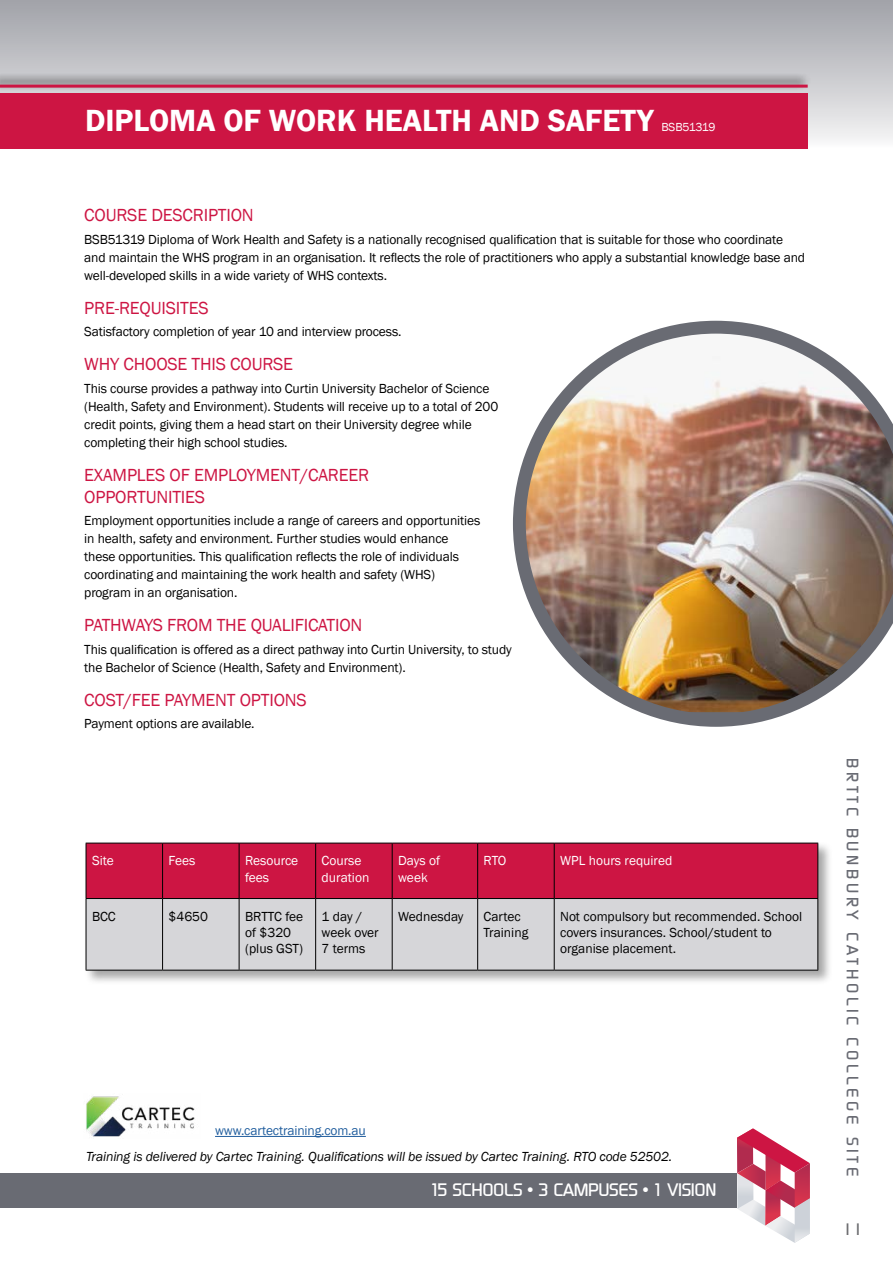
<style>
.page{position:relative;width:893px;height:1263px;background:#fff}
.page>*{position:absolute;margin:0;border:0;box-sizing:border-box;transform-origin:0 0}
.t1{font:600 31.5px "Franklin Gothic";color:#fff}
.t2{font:18px/21.6px "Franklin Gothic";letter-spacing:-.01em;color:#cd1543}
.t3{font:500 18px "Continuum";letter-spacing:-.02em;color:#fff}
.t4{font:500 16.5px "Continuum";letter-spacing:.22em;color:#696b73}
.t5{font:500 16.5px "Continuum";color:#6d6e71}
.t6{font:13.5px/18px "Franklin Gothic";letter-spacing:-.01em;color:#000}
.t7{font:italic 13.5px "Franklin Gothic";letter-spacing:-.01em;color:#000}
.t8{font:13.5px/16.2px "Franklin Gothic";color:#fff}
.t9{font:13.5px "Franklin Gothic";letter-spacing:-.01em;color:#215e9e}
.t10{font:12px "Franklin Gothic";letter-spacing:-.02em;color:#fff}
.s1{font-family:"Bahamas Plain";font-weight:400}
</style>
<div class="page">
<div style="left:0;top:0;width:893px;height:149px;background:linear-gradient(to bottom,#9fa0a7,#f7f7f7)"></div>
<div style="left:0;top:1173px;width:737px;height:35px;background:#696b73"></div>
<svg style="left:737px;top:1128px;width:73px;height:115px"></svg>
<div style="left:0;top:73px;width:811px;height:18px;background:#000;opacity:.75"></div>
<hr style="left:0;top:85px;width:808px;height:3px;background:#cd1543">
<div style="left:84px;top:841px;width:749px;height:144px;background:#000;opacity:.35"></div>
<div style="left:87px;top:844px;width:730px;height:54px;background:#cd1543"></div>
<div style="left:87px;top:899px;width:730px;height:71px;background:#d6d6d9"></div>
<hr style="left:86px;top:843px;width:77px;height:1px;background:#000">
<hr style="left:86px;top:843px;width:1px;height:55px;background:#000">
<hr style="left:163px;top:843px;width:76px;height:1px;background:#000">
<hr style="left:162px;top:843px;width:1px;height:55px;background:#000">
<hr style="left:239px;top:843px;width:77px;height:1px;background:#000">
<hr style="left:239px;top:843px;width:1px;height:55px;background:#000">
<hr style="left:316px;top:843px;width:76px;height:1px;background:#000">
<hr style="left:315px;top:843px;width:1px;height:55px;background:#000">
<hr style="left:392px;top:843px;width:86px;height:1px;background:#000">
<hr style="left:392px;top:843px;width:1px;height:55px;background:#000">
<hr style="left:478px;top:843px;width:76px;height:1px;background:#000">
<hr style="left:477px;top:843px;width:1px;height:55px;background:#000">
<hr style="left:554px;top:843px;width:264px;height:1px;background:#000">
<hr style="left:554px;top:843px;width:1px;height:55px;background:#000">
<hr style="left:817px;top:843px;width:1px;height:55px;background:#000">
<hr style="left:86px;top:898px;width:77px;height:1px;background:#000">
<hr style="left:86px;top:899px;width:1px;height:71px;background:#000">
<hr style="left:163px;top:898px;width:76px;height:1px;background:#000">
<hr style="left:162px;top:899px;width:1px;height:71px;background:#000">
<hr style="left:239px;top:898px;width:77px;height:1px;background:#000">
<hr style="left:239px;top:899px;width:1px;height:71px;background:#000">
<hr style="left:316px;top:898px;width:76px;height:1px;background:#000">
<hr style="left:315px;top:899px;width:1px;height:71px;background:#000">
<hr style="left:392px;top:898px;width:86px;height:1px;background:#000">
<hr style="left:392px;top:899px;width:1px;height:71px;background:#000">
<hr style="left:478px;top:898px;width:76px;height:1px;background:#000">
<hr style="left:477px;top:899px;width:1px;height:71px;background:#000">
<hr style="left:554px;top:898px;width:264px;height:1px;background:#000">
<hr style="left:554px;top:899px;width:1px;height:71px;background:#000">
<hr style="left:817px;top:899px;width:1px;height:71px;background:#000">
<hr style="left:86px;top:970px;width:77px;height:1px;background:#000">
<hr style="left:163px;top:970px;width:76px;height:1px;background:#000">
<hr style="left:239px;top:970px;width:77px;height:1px;background:#000">
<hr style="left:316px;top:970px;width:76px;height:1px;background:#000">
<hr style="left:392px;top:970px;width:86px;height:1px;background:#000">
<hr style="left:478px;top:970px;width:76px;height:1px;background:#000">
<hr style="left:554px;top:970px;width:264px;height:1px;background:#000">
<div style="left:0;top:94px;width:808px;height:55px;background:#cd1543"></div>
<img style="left:513px;top:321px;width:380px;height:406px">
<hr style="left:215px;top:1136px;width:151px;height:1px;background:#215e9e">
<img style="left:86px;top:1096px;width:109px;height:41px">
<h1 class="t1" style="left:85px;top:101px;width:570px">DIPLOMA OF WORK HEALTH AND SAFETY</h1>
<p class="t10" style="left:661px;top:120px;width:56px">BSB51319</p>
<h2 class="t2" style="left:84px;top:205px;width:171px">COURSE DESCRIPTION</h2>
<p class="t6" style="left:84px;top:230px;width:722px">BSB51319 Diploma of Work Health and Safety is a nationally recognised qualification that is suitable for those who coordinate and maintain the WHS program in an organisation. It reflects the role of practitioners who apply a substantial knowledge base and well-developed skills in a wide variety of WHS contexts.</p>
<h2 class="t2" style="left:84px;top:297px;width:126px">PRE-REQUISITES</h2>
<p class="t6" style="left:84px;top:323px;width:319px">Satisfactory completion of year 10 and interview process.</p>
<h2 class="t2" style="left:84px;top:354px;width:210px">WHY CHOOSE THIS COURSE</h2>
<p class="t6" style="left:84px;top:379px;width:415px">This course provides a pathway into Curtin University Bachelor of Science (Health, Safety and Environment). Students will receive up to a total of 200 credit points, giving them a head start on their University degree while completing their high school studies.</p>
<h2 class="t2" style="left:84px;top:465px;width:286px">EXAMPLES OF EMPLOYMENT/CAREER<br>OPPORTUNITIES</h2>
<p class="t6" style="left:84px;top:512px;width:398px">Employment opportunities include a range of careers and opportunities in health, safety and environment. Further studies would enhance these opportunities. This qualification reflects the role of individuals coordinating and maintaining the work health and safety (WHS) program in an organisation.</p>
<h2 class="t2" style="left:84px;top:615px;width:280px">PATHWAYS FROM THE QUALIFICATION</h2>
<p class="t6" style="left:84px;top:640px;width:429px">This qualification is offered as a direct pathway into Curtin University, to study the Bachelor of Science (Health, Safety and Environment).</p>
<h2 class="t2" style="left:84px;top:689px;width:224px">COST/FEE PAYMENT OPTIONS</h2>
<p class="t6" style="left:84px;top:715px;width:172px">Payment options are available.</p>
<p class="t8" style="left:92px;top:853px;width:23px">Site</p>
<p class="t8" style="left:169px;top:853px;width:28px">Fees</p>
<p class="t8" style="left:245px;top:853px;width:55px">Resource fees</p>
<p class="t8" style="left:322px;top:853px;width:49px">Course duration</p>
<p class="t8" style="left:398px;top:853px;width:43px">Days of week</p>
<p class="t8" style="left:484px;top:853px;width:24px">RTO</p>
<p class="t8" style="left:560px;top:853px;width:114px">WPL hours required</p>
<p class="t6" style="left:92px;top:907px;width:25px">BCC</p>
<p class="t6" style="left:169px;top:907px;width:41px">$4650</p>
<p class="t6" style="left:245px;top:908px;width:60px;line-height:16.2px">BRTTC fee of $320 (plus GST)</p>
<p class="t6" style="left:322px;top:908px;width:59px;line-height:16.2px">1 day / week over<br>7 terms</p>
<p class="t6" style="left:398px;top:907px;width:67px">Wednesday</p>
<p class="t6" style="left:484px;top:908px;width:46px;line-height:16.2px">Cartec<br>Training</p>
<p class="t6" style="left:560px;top:908px;width:244px;line-height:16.2px">Not compulsory but recommended. School covers insurances. School/student to organise placement.</p>
<p class="t9" style="left:215px;top:1122px;width:152px">www.cartectraining.com.au</p>
<p class="t7" style="left:86px;top:1148px;width:588px">Training is delivered by Cartec Training. Qualifications will be issued by Cartec Training. RTO code 52502.</p>
<h2 class="t3" style="left:430px;top:1178px;width:288px"><span class="s1">1</span>5 SCHOOLS • 3 CAMPUSES • <span class="s1">1</span> VISION</h2>
<p class="t4" style="left:863px;top:758px;width:420px;rotate:90deg">BRTTC BUNBURY CATHOLIC COLLEGE SITE</p>
<p class="t5" style="left:842px;top:1218px;width:22px">11</p>
</div>
